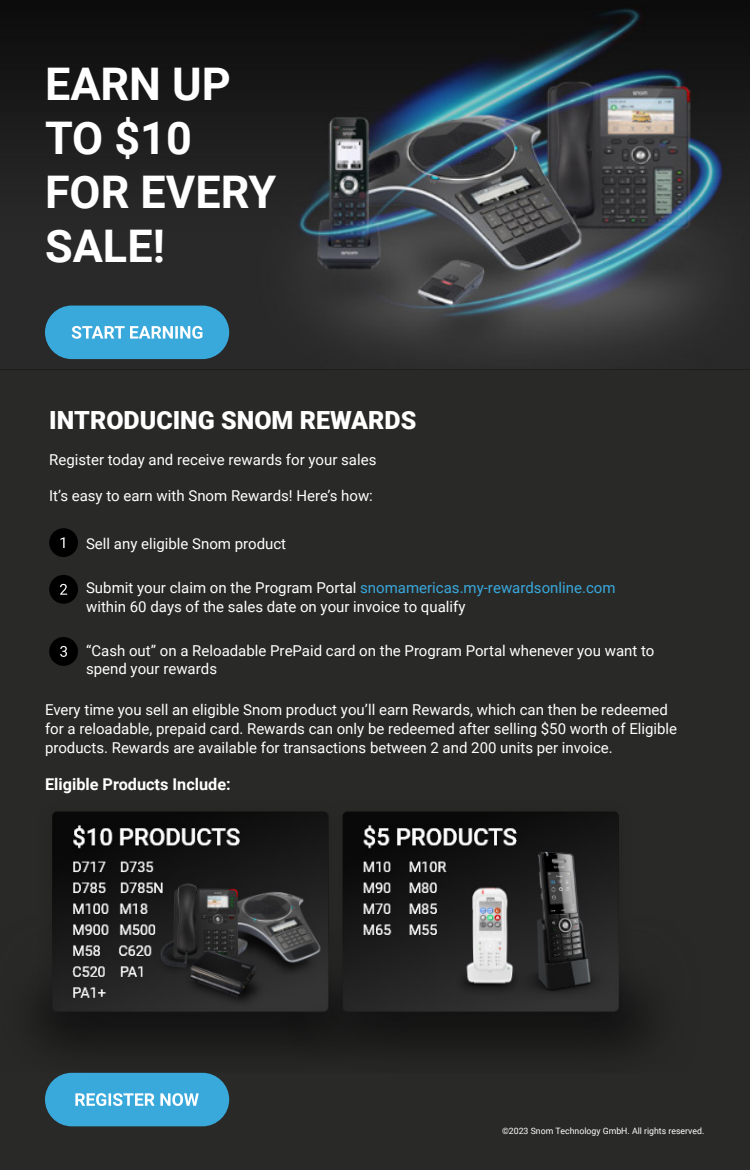
<style>
.page{position:relative;width:750px;height:1170px;background:#fff}
.page>*{position:absolute;margin:0;border:0;box-sizing:border-box;transform-origin:0 0}
.t1{font:700 45px/54px "Roboto";color:#fff}
.t2{font:900 25px "Roboto";color:#fff}
.t3{font:700 16.25px "Roboto";color:#fff}
.t4{font:15px/18.8px "Roboto";color:#fff}
.t5{font:8.75px "Roboto";color:#fff}
.s1{color:#39a9dc}
</style>
<div class="page">
<div style="left:0;top:43px;width:750px;height:1127px;background:#292928"></div>
<img style="left:0;top:0;width:750px;height:370px">
<div style="left:45px;top:306px;width:184px;height:53px;background:#39a9dc;border-radius:27px"></div>
<svg style="left:72px;top:326px;width:130px;height:13px"></svg>
<div style="left:49px;top:528px;width:29px;height:29px;background:#000;border-radius:50%"></div>
<svg style="left:60px;top:537px;width:5px;height:11px"></svg>
<div style="left:49px;top:575px;width:29px;height:29px;background:#000;border-radius:50%"></div>
<svg style="left:60px;top:584px;width:7px;height:11px"></svg>
<div style="left:49px;top:637px;width:29px;height:29px;background:#000;border-radius:50%"></div>
<svg style="left:60px;top:646px;width:7px;height:11px"></svg>
<div style="left:45px;top:1073px;width:184px;height:53px;background:#39a9dc;border-radius:27px"></div>
<svg style="left:75px;top:1093px;width:124px;height:13px"></svg>
<img style="left:40px;top:811px;width:605px;height:262px">
<h1 class="t1" style="left:45px;top:56px;width:233px">EARN UP<br>TO $10<br>FOR EVERY<br>SALE!</h1>
<h2 class="t2" style="left:49px;top:403px;width:369px">INTRODUCING SNOM REWARDS</h2>
<p class="t4" style="left:49px;top:450px;width:329px">Register today and receive rewards for your sales</p>
<p class="t4" style="left:49px;top:486px;width:325px">It’s easy to earn with Snom Rewards! Here’s how:</p>
<p class="t4" style="left:86px;top:534px;width:202px">Sell any eligible Snom product</p>
<p class="t4" style="left:86px;top:578px;width:531px">Submit your claim on the Program Portal <span class="s1">snomamericas.my-rewardsonline.com </span>within 60 days of the sales date on your invoice to qualify</p>
<p class="t4" style="left:86px;top:640px;width:570px">“Cash out” on a Reloadable PrePaid card on the Program Portal whenever you want to spend your rewards</p>
<p class="t4" style="left:45px;top:700px;width:634px">Every time you sell an eligible Snom product you’ll earn Rewards, which can then be redeemed for a reloadable, prepaid card. Rewards can only be redeemed after selling $50 worth of Eligible products. Rewards are available for transactions between 2 and 200 units per invoice.</p>
<p class="t3" style="left:45px;top:773px;width:187px">Eligible Products Include:</p>
<p class="t5" style="left:502px;top:1125px;width:204px">©2023 Snom Technology GmbH. All rights reserved.</p>
</div>
